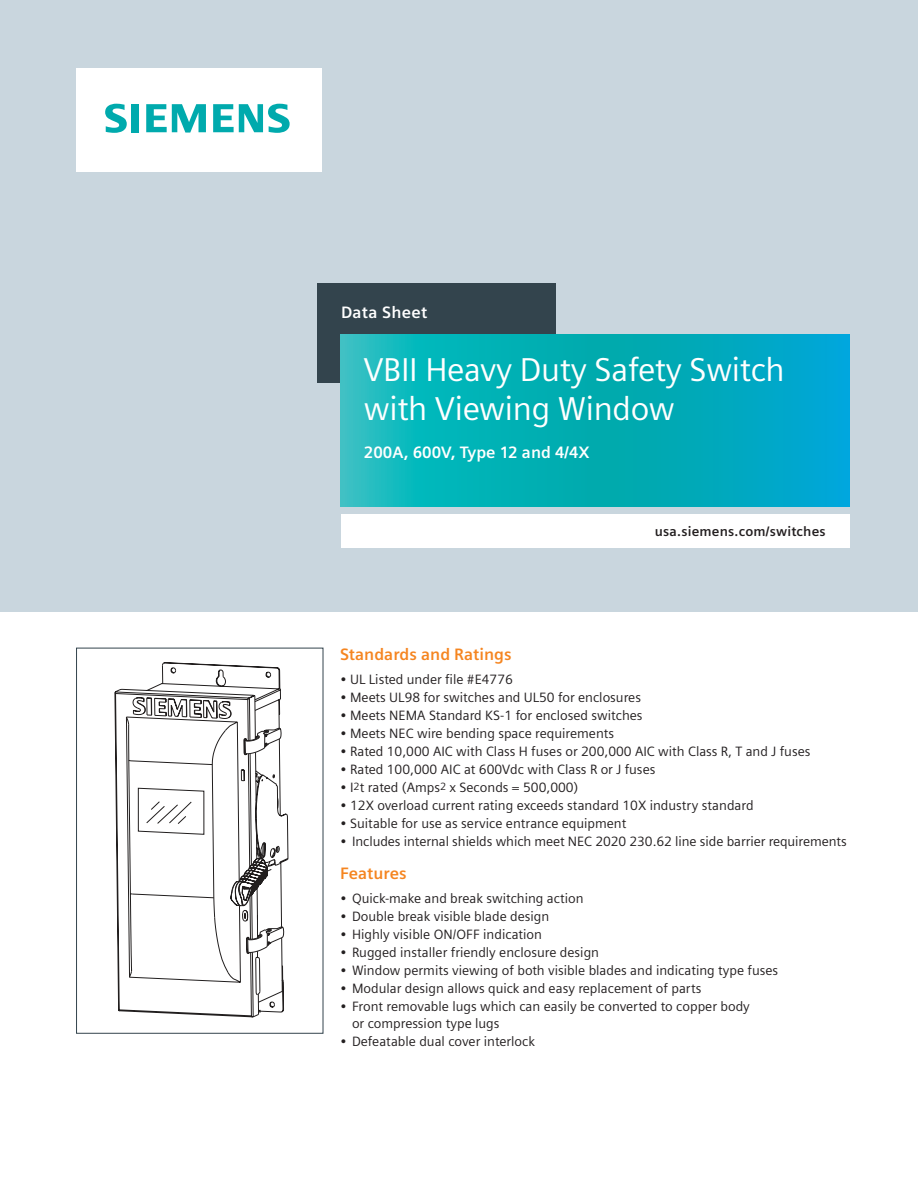
<style>
.page{position:relative;width:918px;height:1188px;background:#fff}
.page>*{position:absolute;margin:0;border:0;box-sizing:border-box;transform-origin:0 0}
.t1{font:33px/39.6px "Siemens Sans";letter-spacing:-.01em;color:#fff}
.t2{font:700 16.5px "Siemens Sans";color:#f58520}
.t3{font:700 16.5px "Siemens Sans";color:#fff}
._04__Additional_Pane{font:700 16.5px "Siemens Sans OT";letter-spacing:.015em;color:#fff}
.t4{font:13.5px/16.5px "Siemens Sans";color:#231f20}
.t5{font:700 13.5px "Siemens Sans OT";letter-spacing:.015em;color:#231f20}
.s1{font-size:10.5px}
</style>
<div class="page">
<div style="left:0;top:0;width:918px;height:612px;background:#c9d6de"></div>
<div style="left:317px;top:283px;width:238px;height:100px;background:#33444d"></div>
<div style="left:77px;top:68px;width:245px;height:104px;background:#fff"></div>
<svg style="left:105px;top:104px;width:34px;height:29px"></svg>
<svg style="left:146px;top:104px;width:60px;height:29px"></svg>
<svg style="left:213px;top:104px;width:77px;height:29px"></svg>
<svg style="left:341px;top:335px;width:509px;height:172px;background:#05aebc"></svg>
<div style="left:341px;top:515px;width:508px;height:33px;background:#fff"></div>
<div style="left:76px;top:648px;width:247px;height:386px;border:1px solid #33444d"></div>
<svg style="left:115px;top:689px;width:173px;height:323px"></svg>
<svg style="left:120px;top:662px;width:164px;height:355px"></svg>
<p class="_04__Additional_Pane" style="left:341px;top:303px;width:88px">Data Sheet</p>
<p class="t1" style="left:364px;top:349px;width:422px">VBII Heavy Duty Safety Switch with Viewing Window</p>
<p class="t3" style="left:364px;top:443px;width:227px">200A, 600V, Type 12 and 4/4X</p>
<p class="t5" style="left:655px;top:524px;width:172px">usa.siemens.com/switches</p>
<p class="t2" style="left:340px;top:645px;width:173px">Standards and Ratings</p>
<p class="t4" style="left:340px;top:671px;width:174px">• UL Listed under file #E4776</p>
<p class="t4" style="left:340px;top:689px;width:303px">• Meets UL98 for switches and UL50 for enclosures</p>
<p class="t4" style="left:340px;top:707px;width:304px">• Meets NEMA Standard KS-1 for enclosed switches</p>
<p class="t4" style="left:340px;top:725px;width:276px">• Meets NEC wire bending space requirements</p>
<p class="t4" style="left:340px;top:743px;width:472px">• Rated 10,000 AIC with Class H fuses or 200,000 AIC with Class R, T and J fuses</p>
<p class="t4" style="left:340px;top:761px;width:317px">• Rated 100,000 AIC at 600Vdc with Class R or J fuses</p>
<p class="t4" style="left:340px;top:779px;width:240px">• I<span class="s1">2</span>t rated (Amps<span class="s1">2</span> x Seconds = 500,000)</p>
<p class="t4" style="left:340px;top:797px;width:415px">• 12X overload current rating exceeds standard 10X industry standard</p>
<p class="t4" style="left:340px;top:815px;width:288px">• Suitable for use as service entrance equipment</p>
<p class="t4" style="left:340px;top:833px;width:508px">• Includes internal shields which meet NEC 2020 230.62 line side barrier requirements</p>
<p class="t2" style="left:340px;top:864px;width:68px">Features</p>
<p class="t4" style="left:340px;top:890px;width:245px">• Quick-make and break switching action</p>
<p class="t4" style="left:340px;top:908px;width:211px">• Double break visible blade design</p>
<p class="t4" style="left:340px;top:926px;width:204px">• Highly visible ON/OFF indication</p>
<p class="t4" style="left:340px;top:944px;width:261px">• Rugged installer friendly enclosure design</p>
<p class="t4" style="left:340px;top:962px;width:440px">• Window permits viewing of both visible blades and indicating type fuses</p>
<p class="t4" style="left:340px;top:980px;width:363px">• Modular design allows quick and easy replacement of parts</p>
<p class="t4" style="left:352px;top:998px;width:399px;text-indent:-12px">• Front removable lugs which can easily be converted to copper body or compression type lugs</p>
<p class="t4" style="left:340px;top:1033px;width:196px">• Defeatable dual cover interlock</p>
</div>
